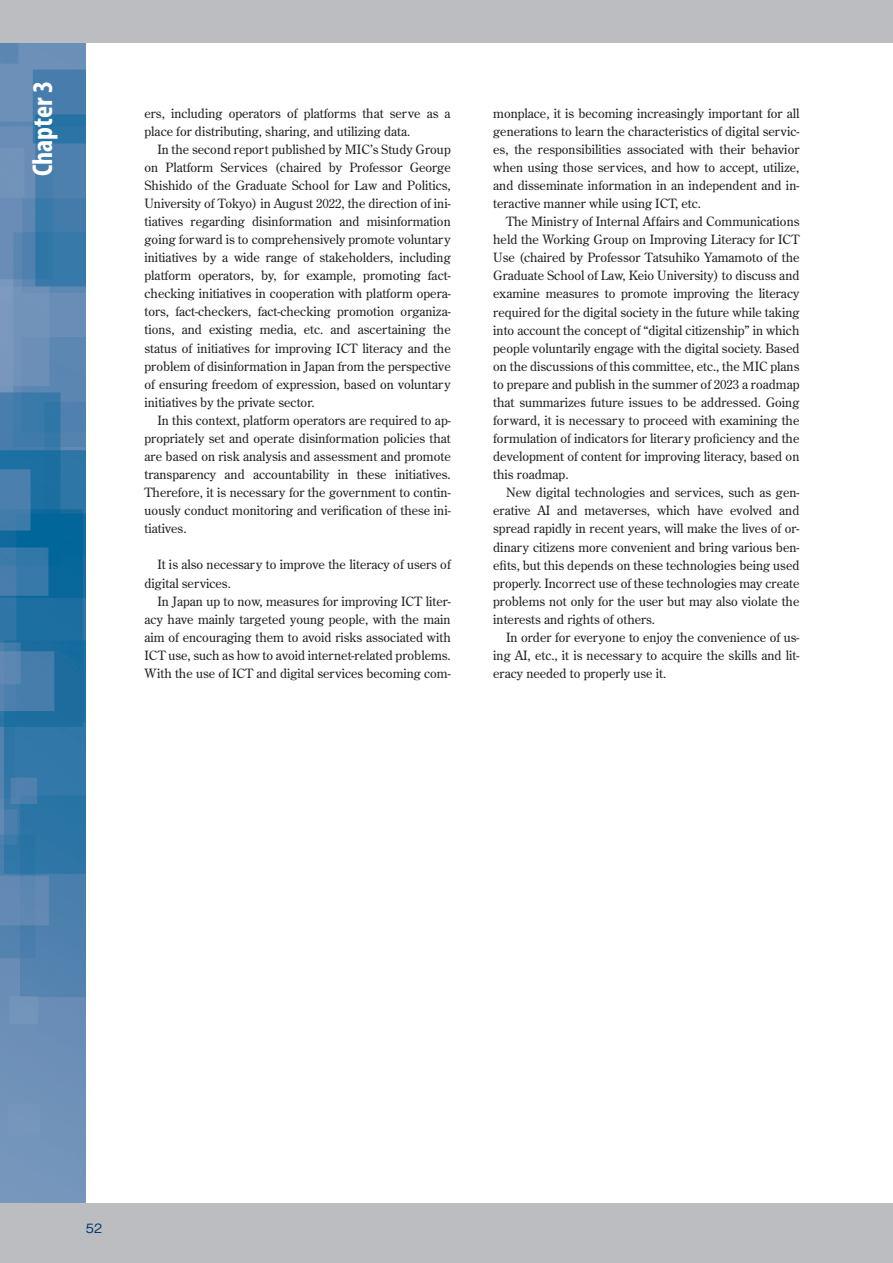
<style>
.page{position:relative;width:893px;height:1263px;background:#fff}
.page>*{position:absolute;margin:0;border:0;box-sizing:border-box;transform-origin:0 0}
.t1{font:700 condensed 28.65px "Myriad Pro";color:#fff}
.t2{font:12.75px/18.1px "Century Old Style Std";color:#231f20;text-align:justify}
.t3{font:500 12.75px "Gothic BBB Pr 6";color:#00376b}
</style>
<div class="page">
<img style="left:0;top:43px;width:85px;height:1160px">
<div style="left:0;top:1203px;width:893px;height:60px;background:#bcbdc0"></div>
<div style="left:0;top:0;width:893px;height:43px;background:#bcbdc0"></div>
<h1 class="t1" style="left:25px;top:176px;width:97px;rotate:-90deg">Chapter 3</h1>
<p class="t2" style="left:145px;top:104px;width:308px">ers, including operators of platforms that serve as a place for distributing, sharing, and utilizing data.</p>
<p class="t2" style="left:145px;top:140px;width:308px;text-indent:13px">In the second report published by MIC’s Study Group on Platform Services (chaired by Professor George Shishido of the Graduate School for Law and Politics, University of Tokyo) in August 2022, the direction of ini&shy;tiatives regarding disinformation and misinformation going forward is to comprehensively promote voluntary initiatives by a wide range of stakeholders, including platform operators, by, for example, promoting fact&shy;checking initiatives in cooperation with platform opera&shy;tors, fact-checkers, fact-checking promotion organiza&shy;tions, and existing media, etc. and ascertaining the status of initiatives for improving ICT literacy and the problem of disinformation in Japan from the perspective of ensuring freedom of expression, based on voluntary initiatives by the private sector.</p>
<p class="t2" style="left:145px;top:411px;width:308px;text-indent:13px">In this context, platform operators are required to ap&shy;propriately set and operate disinformation policies that are based on risk analysis and assessment and promote transparency and accountability in these initiatives.<br>Therefore, it is necessary for the government to contin&shy;uously conduct monitoring and verification of these ini&shy;tiatives.</p>
<p class="t2" style="left:145px;top:555px;width:308px;text-indent:13px">It is also necessary to improve the literacy of users of digital services.</p>
<p class="t2" style="left:145px;top:592px;width:308px;text-indent:13px">In Japan up to now, measures for improving ICT liter&shy;acy have mainly targeted young people, with the main aim of encouraging them to avoid risks associated with ICT use, such as how to avoid internet-related problems.<br>With the use of ICT and digital services becoming com-</p>
<p class="t2" style="left:493px;top:104px;width:308px">monplace, it is becoming increasingly important for all generations to learn the characteristics of digital servic&shy;es, the responsibilities associated with their behavior when using those services, and how to accept, utilize, and disseminate information in an independent and in&shy;teractive manner while using ICT, etc.</p>
<p class="t2" style="left:493px;top:212px;width:308px;text-indent:13px">The Ministry of Internal Affairs and Communications held the Working Group on Improving Literacy for ICT Use (chaired by Professor Tatsuhiko Yamamoto of the Graduate School of Law, Keio University) to discuss and examine measures to promote improving the literacy required for the digital society in the future while taking into account the concept of “digital citizenship” in which people voluntarily engage with the digital society. Based on the discussions of this committee, etc., the MIC plans to prepare and publish in the summer of 2023 a roadmap that summarizes future issues to be addressed. Going forward, it is necessary to proceed with examining the formulation of indicators for literary proficiency and the development of content for improving literacy, based on this roadmap.</p>
<p class="t2" style="left:493px;top:483px;width:308px;text-indent:13px">New digital technologies and services, such as gen&shy;erative AI and metaverses, which have evolved and spread rapidly in recent years, will make the lives of or&shy;dinary citizens more convenient and bring various ben&shy;efits, but this depends on these technologies being used properly. Incorrect use of these technologies may create problems not only for the user but may also violate the interests and rights of others.</p>
<p class="t2" style="left:493px;top:628px;width:308px;text-indent:13px">In order for everyone to enjoy the convenience of us&shy;ing AI, etc., it is necessary to acquire the skills and lit&shy;eracy needed to properly use it.</p>
<p class="t3" style="left:86px;top:1218px;width:18px">52</p>
</div>
